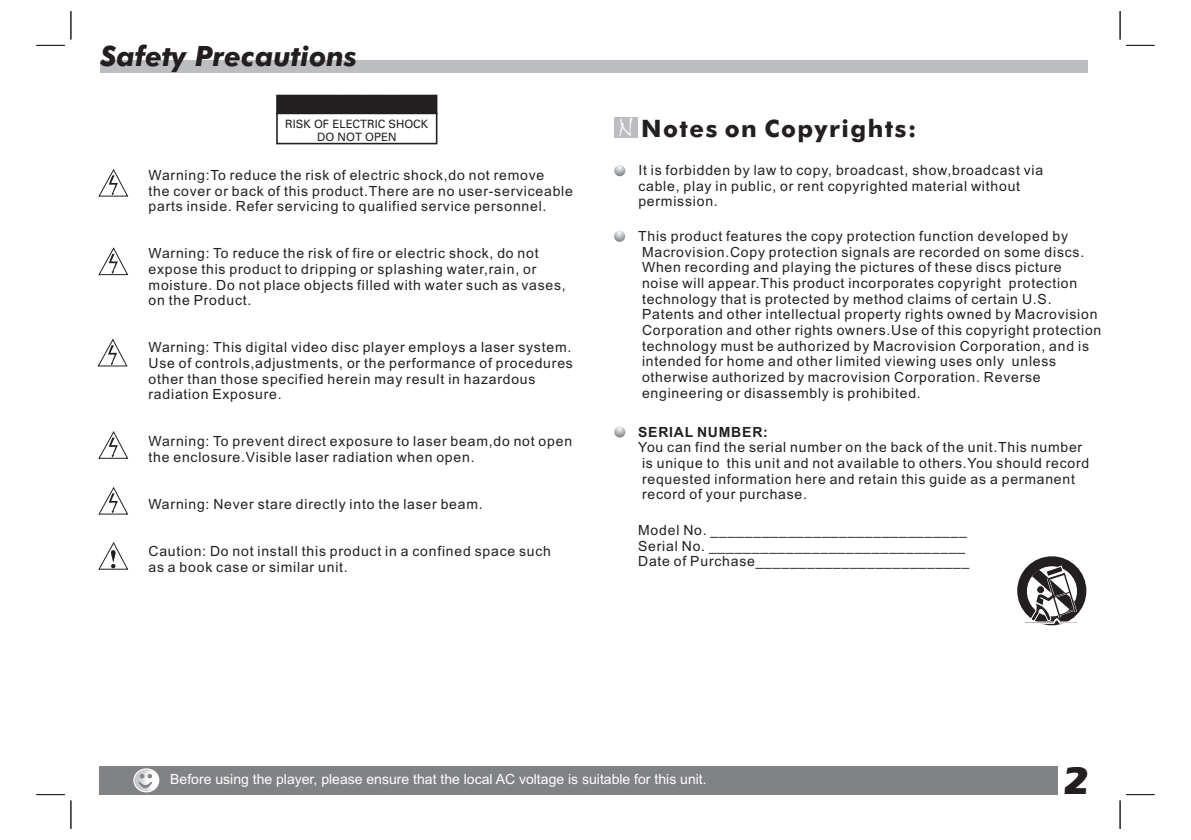
<style>
.page{position:relative;width:1191px;height:840px;background:#fff}
.page>*{position:absolute;margin:0;border:0;box-sizing:border-box;transform-origin:0 0}
.t1{font:700 40px "Eras IT Cby BT";color:#231f20}
.t2{font:italic 500 28px "Futura BT";color:#231f20}
.t3{font:26.2px "Bergell Let Plain";color:#fff}
.t4{font:500 24px "Futura BT";letter-spacing:.065em;color:#231f20}
.t5{font:14px/15.6px "Arial";letter-spacing:.055em;color:#231f20}
.t6{font:14px "Arial";color:#fff}
.t7{font:700 14px "Arial";letter-spacing:.055em;color:#231f20}
.t8{font:11.6px/13.8px "Zurich BT";color:#231f20;text-align:center}
.s1{font-family:"Bergell Let Plain";font-weight:400;font-size:26px;color:#fff}
</style>
<div class="page">
<svg style="left:71px;top:11px;width:1px;height:28px"></svg>
<svg style="left:36px;top:45px;width:29px;height:1px"></svg>
<svg style="left:1119px;top:11px;width:1px;height:28px"></svg>
<svg style="left:1126px;top:45px;width:28px;height:1px"></svg>
<svg style="left:71px;top:800px;width:1px;height:28px"></svg>
<svg style="left:1119px;top:800px;width:1px;height:28px"></svg>
<div style="left:276px;top:95px;width:161px;height:19px;background:#231f20"></div>
<div style="left:276px;top:113px;width:161px;height:31px;background:#fff;border:2px solid #231f20"></div>
<svg style="left:614px;top:165px;width:11px;height:11px"></svg>
<svg style="left:614px;top:231px;width:11px;height:11px"></svg>
<svg style="left:614px;top:426px;width:11px;height:11px"></svg>
<div style="left:1017px;top:556px;width:69px;height:69px;background:#231f20;border-radius:50%"></div>
<svg style="left:1024px;top:565px;width:53px;height:58px"></svg>
<svg style="left:98px;top:169px;width:30px;height:27px"></svg>
<svg style="left:98px;top:247px;width:30px;height:28px"></svg>
<svg style="left:97px;top:338px;width:31px;height:28px"></svg>
<svg style="left:98px;top:431px;width:30px;height:27px"></svg>
<svg style="left:98px;top:487px;width:30px;height:27px"></svg>
<svg style="left:98px;top:542px;width:30px;height:27px"></svg>
<div style="left:100px;top:60px;width:987px;height:12px;background:#bcbdc0"></div>
<div style="left:99px;top:765px;width:958px;height:29px;background:#808285"></div>
<div style="left:614px;top:117px;width:23px;height:21px;background:#bcbdc0"></div>
<svg style="left:133px;top:765px;width:27px;height:27px"></svg>
<h2 class="t2" style="left:100px;top:45px;width:258px">Safety Precautions</h2>
<p class="t8" style="left:285px;top:118px;width:145px">RISK OF ELECTRIC SHOCK<br>DO NOT OPEN</p>
<h3 class="t4" style="left:620px;top:118px;width:298px"><span class="s1">N</span> Notes on Copyrights:</h3>
<p class="t5" style="left:638px;top:163px;width:406px">It is forbidden by law to copy, broadcast, show,broadcast via cable, play in public, or rent copyrighted material without permission.</p>
<p class="t5" style="left:638px;top:229px;width:465px">This product features the copy protection function developed by Macrovision.Copy protection signals are recorded on some discs.<br>When recording and playing the pictures of these discs picture<br>noise will appear.This product incorporates copyright protection technology that is protected by method claims of certain U.S.<br>Patents and other intellectual property rights owned by Macrovision Corporation and other rights owners.Use of this copyright protection technology must be authorized by Macrovision Corporation, and is intended for home and other limited viewing uses only unless otherwise authorized by macrovision Corporation. Reverse engineering or disassembly is prohibited.</p>
<p class="t7" style="left:638px;top:426px;width:131px">SERIAL NUMBER:</p>
<p class="t5" style="left:638px;top:440px;width:452px">You can find the serial number on the back of the unit.This number is unique to this unit and not available to others.You should record requested information here and retain this guide as a permanent record of your purchase.</p>
<p class="t5" style="left:638px;top:523px;width:332px">Model No. ______________________________<br>Serial No. ______________________________<br>Date of Purchase_________________________</p>
<h3 class="t3" style="left:619px;top:116px;width:15px">N</h3>
<p class="t5" style="left:149px;top:168px;width:426px">Warning:To reduce the risk of electric shock,do not remove<br>the cover or back of this product.There are no user-serviceable parts inside. Refer servicing to qualified service personnel.</p>
<p class="t5" style="left:148px;top:247px;width:419px">Warning: To reduce the risk of fire or electric shock, do not expose this product to dripping or splashing water,rain, or moisture. Do not place objects filled with water such as vases, on the Product.</p>
<p class="t5" style="left:148px;top:341px;width:426px">Warning: This digital video disc player employs a laser system.<br>Use of controls,adjustments, or the performance of procedures other than those specified herein may result in hazardous radiation Exposure.</p>
<p class="t5" style="left:148px;top:434px;width:425px">Warning: To prevent direct exposure to laser beam,do not open the enclosure.Visible laser radiation when open.</p>
<p class="t5" style="left:148px;top:497px;width:336px">Warning: Never stare directly into the laser beam.</p>
<p class="t5" style="left:148px;top:544px;width:404px">Caution: Do not install this product in a confined space such as a book case or similar unit.</p>
<p class="t6" style="left:170px;top:773px;width:538px">Before using the player, please ensure that the local AC voltage is suitable for this unit.</p>
<h1 class="t1" style="left:1064px;top:763px;width:26px">2</h1>
</div>
